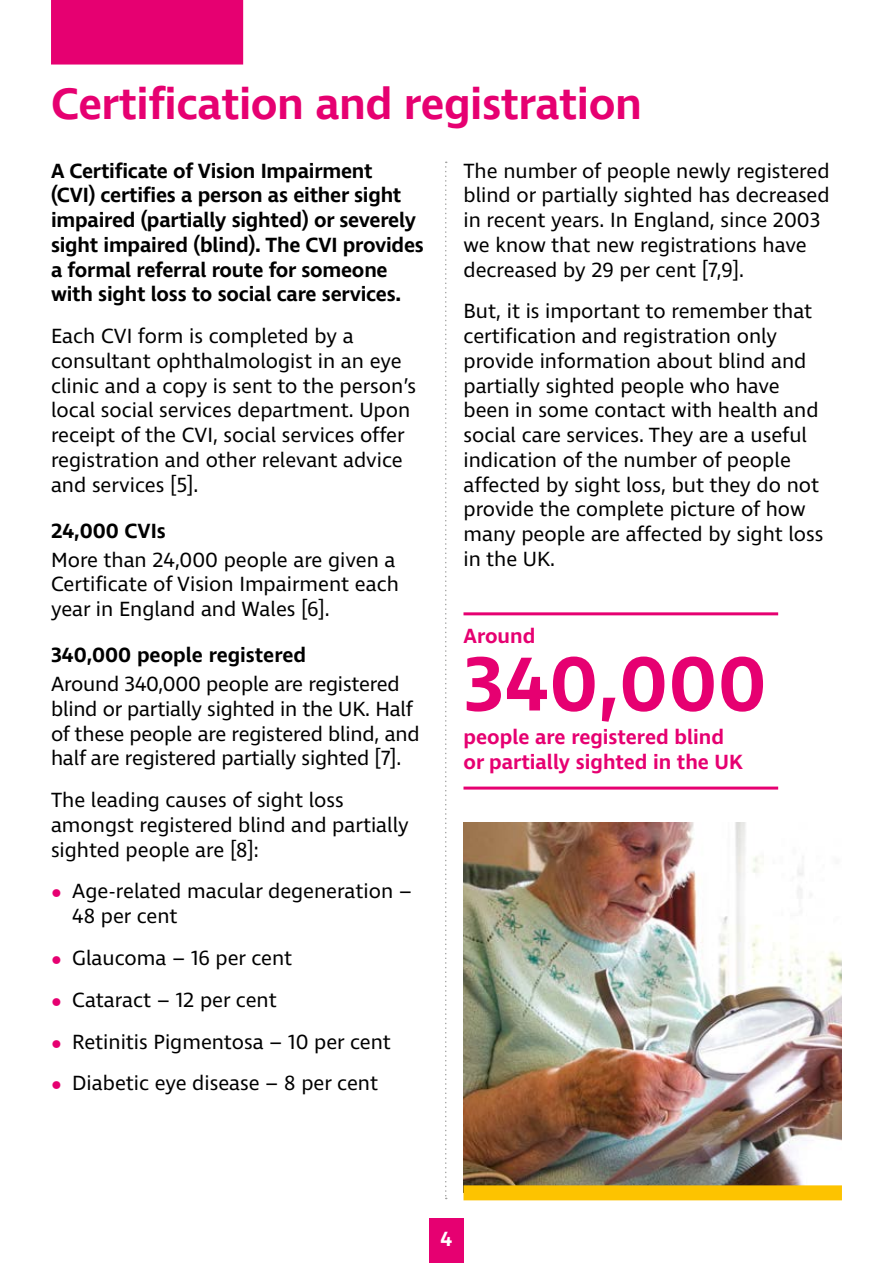
<style>
.page{position:relative;width:893px;height:1263px;background:#fff}
.page>*{position:absolute;margin:0;border:0;box-sizing:border-box;transform-origin:0 0}
.P_Quotes_big{font:600 78px "Ingra";letter-spacing:.01em;color:#e60071}
.h22{font:600 45px "Ingra";letter-spacing:-.01em;color:#e60071}
.P___14pt_Body{font:21px/24.8px "Ingra";color:#000}
.P___14pt_Body-2{font:600 21px/24.8px "Ingra";letter-spacing:-.01em;color:#000}
.P___14pt_bullets{font:21px/24.8px "Ingra";color:#000}
.P-Quotes_small{font:600 21px/24.8px "Ingra";color:#e60071}
.t1{font:600 21px "Ingra";color:#fff}
.s1{font-weight:700;font-size:27px;color:#e60071}
</style>
<div class="page">
<div style="left:429px;top:1218px;width:34px;height:45px;background:#e60071"></div>
<svg style="left:445px;top:162px;width:2px;height:1037px"></svg>
<div style="left:51px;top:0;width:192px;height:65px;background:#e60071"></div>
<img style="left:463px;top:823px;width:379px;height:362px">
<hr style="left:463px;top:786px;width:315px;height:3px;background:#e60071">
<hr style="left:463px;top:612px;width:315px;height:3px;background:#e60071">
<div style="left:463px;top:1185px;width:379px;height:15px;background:#fdc300"></div>
<h2 class="h22" style="left:51px;top:76px;width:592px">Certification and registration</h2>
<p class="P___14pt_Body-2" style="left:51px;top:159px;width:374px">A Certificate of Vision Impairment<br>(CVI) certifies a person as either sight impaired (partially sighted) or severely sight impaired (blind). The CVI provides a formal referral route for someone with sight loss to social care services.</p>
<p class="P___14pt_Body" style="left:51px;top:325px;width:367px">Each CVI form is completed by a consultant ophthalmologist in an eye clinic and a copy is sent to the person’s local social services department. Upon receipt of the CVI, social services offer registration and other relevant advice and services [5].</p>
<h3 class="P___14pt_Body-2" style="left:51px;top:519px;width:116px">24,000 CVIs</h3>
<p class="P___14pt_Body" style="left:51px;top:548px;width:349px">More than 24,000 people are given a<br>Certificate of Vision Impairment each year in England and Wales [6].</p>
<h3 class="P___14pt_Body-2" style="left:51px;top:644px;width:257px">340,000 people registered</h3>
<p class="P___14pt_Body" style="left:51px;top:673px;width:370px">Around 340,000 people are registered blind or partially sighted in the UK. Half of these people are registered blind, and half are registered partially sighted [7].</p>
<p class="P___14pt_Body" style="left:51px;top:789px;width:359px">The leading causes of sight loss amongst registered blind and partially sighted people are [8]:</p>
<p class="P___14pt_bullets" style="left:72px;top:880px;width:341px;text-indent:-21px"><span class="s1">•</span> Age-related macular degeneration –<br>48 per cent</p>
<p class="P___14pt_bullets" style="left:51px;top:946px;width:243px"><span class="s1">•</span> Glaucoma – 16 per cent</p>
<p class="P___14pt_bullets" style="left:51px;top:988px;width:227px"><span class="s1">•</span> Cataract – 12 per cent</p>
<p class="P___14pt_bullets" style="left:51px;top:1030px;width:341px"><span class="s1">•</span> Retinitis Pigmentosa – 10 per cent</p>
<p class="P___14pt_bullets" style="left:51px;top:1072px;width:328px"><span class="s1">•</span> Diabetic eye disease – 8 per cent</p>
<p class="P___14pt_Body" style="left:463px;top:159px;width:368px">The number of people newly registered blind or partially sighted has decreased in recent years. In England, since 2003 we know that new registrations have decreased by 29 per cent [7,9].</p>
<p class="P___14pt_Body" style="left:463px;top:300px;width:361px">But, it is important to remember that certification and registration only provide information about blind and partially sighted people who have been in some contact with health and social care services. They are a useful indication of the number of people affected by sight loss, but they do not provide the complete picture of how many people are affected by sight loss in the UK.</p>
<p class="P-Quotes_small" style="left:463px;top:625px;width:73px">Around</p>
<p class="P_Quotes_big" style="left:463px;top:636px;width:304px">340,000</p>
<p class="P-Quotes_small" style="left:463px;top:725px;width:281px">people are registered blind or partially sighted in the UK</p>
<p class="t1" style="left:441px;top:1226px;width:13px">4</p>
</div>
